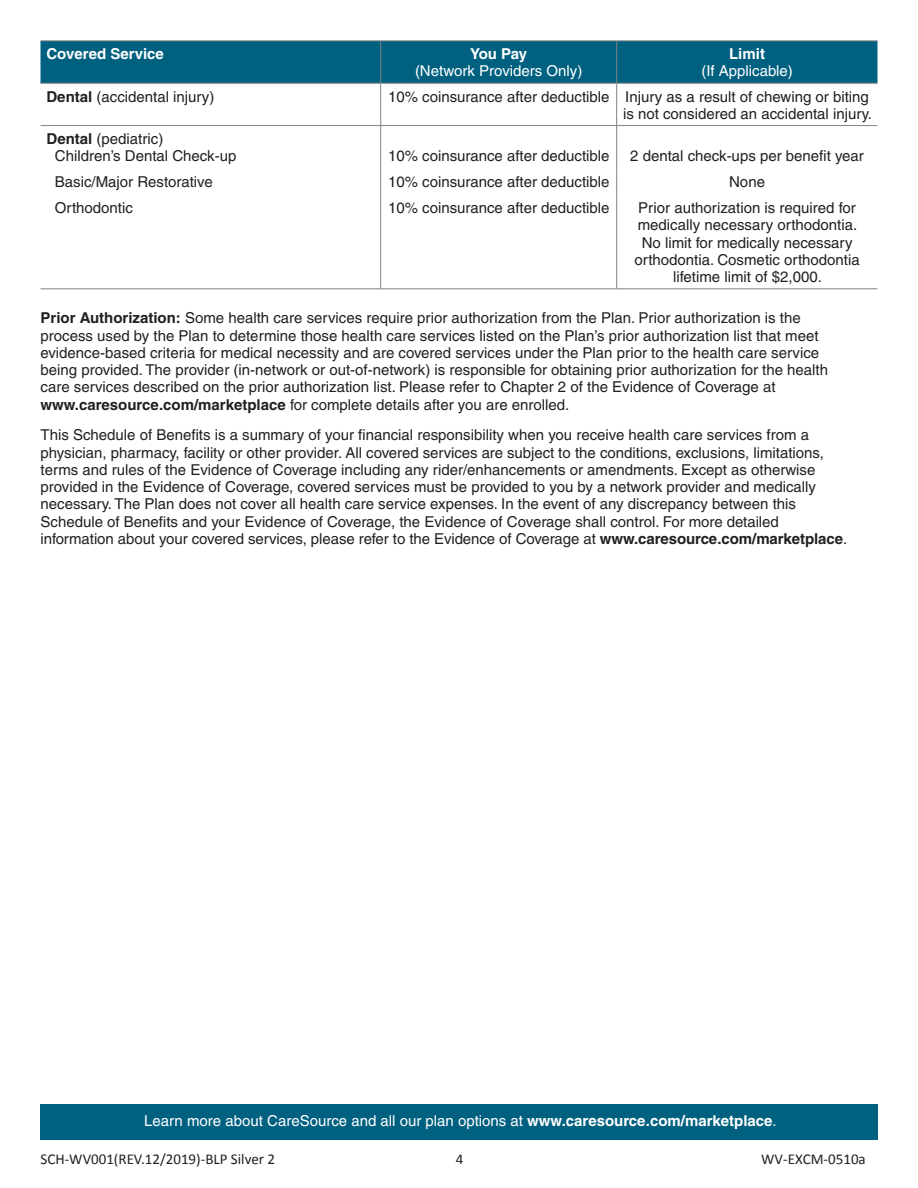
<style>
.page{position:relative;width:918px;height:1188px;background:#fff}
.page>*{position:absolute;margin:0;border:0;box-sizing:border-box;transform-origin:0 0}
.t1{font:15px/17.2px "Helvetica";color:#231f20}
.t2{font:15px "Helvetica";color:#fff}
.t3{font:15px "Calibri";color:#231f20}
.t4{font:700 15px "Helvetica";color:#fff}
.s1{font-weight:700}
</style>
<div class="page">
<div style="left:40px;top:1104px;width:838px;height:36px;background:#006080"></div>
<div style="left:40px;top:41px;width:838px;height:42px;background:#006080"></div>
<hr style="left:40px;top:40px;width:577px;height:1px;background:#808285">
<hr style="left:380px;top:41px;width:1px;height:42px;background:#808285">
<hr style="left:617px;top:40px;width:261px;height:1px;background:#808285">
<hr style="left:616px;top:41px;width:1px;height:42px;background:#808285">
<hr style="left:40px;top:83px;width:577px;height:1px;background:#808285">
<hr style="left:380px;top:84px;width:1px;height:41px;background:#808285">
<hr style="left:617px;top:83px;width:260px;height:1px;background:#808285">
<hr style="left:616px;top:84px;width:1px;height:41px;background:#808285">
<hr style="left:380px;top:126px;width:1px;height:44px;background:#808285">
<hr style="left:616px;top:126px;width:1px;height:44px;background:#808285">
<hr style="left:40px;top:288px;width:837px;height:1px;background:#808285">
<hr style="left:40px;top:125px;width:837px;height:1px;background:#808285">
<svg style="left:380px;top:170px;width:1px;height:26px"></svg>
<svg style="left:616px;top:170px;width:1px;height:26px"></svg>
<hr style="left:380px;top:196px;width:1px;height:92px;background:#808285">
<hr style="left:616px;top:196px;width:1px;height:92px;background:#808285">
<p class="t4" style="left:46px;top:48px;width:119px">Covered Service</p>
<p class="t4" style="left:470px;top:48px;width:58px">You Pay</p>
<p class="t2" style="left:415px;top:66px;width:169px">(Network Providers Only)</p>
<p class="t4" style="left:729px;top:48px;width:37px">Limit</p>
<p class="t2" style="left:701px;top:66px;width:93px">(If Applicable)</p>
<p class="t1" style="left:46px;top:89px;width:169px"><span class="s1">Dental</span> (accidental injury)</p>
<p class="t1" style="left:388px;top:89px;width:486px;text-align:right">10% coinsurance after deductible Injury as a result of chewing or biting is not considered an accidental injury.</p>
<p class="t1" style="left:55px;top:131px;width:183px;text-indent:-8px"><span class="s1">Dental</span> (pediatric)<br>Children’s Dental Check-up</p>
<p class="t1" style="left:388px;top:149px;width:223px">10% coinsurance after deductible</p>
<p class="t1" style="left:630px;top:149px;width:235px">2 dental check-ups per benefit year</p>
<p class="t1" style="left:55px;top:175px;width:159px">Basic/Major Restorative</p>
<p class="t1" style="left:388px;top:175px;width:223px">10% coinsurance after deductible</p>
<p class="t1" style="left:729px;top:175px;width:37px">None</p>
<p class="t1" style="left:55px;top:201px;width:80px">Orthodontic</p>
<p class="t1" style="left:388px;top:201px;width:223px">10% coinsurance after deductible</p>
<p class="t1" style="left:634px;top:201px;width:227px;text-align:center">Prior authorization is required for medically necessary orthodontia.<br>No limit for medically necessary orthodontia. Cosmetic orthodontia lifetime limit of $2,000.</p>
<p class="t1" style="left:41px;top:311px;width:789px"><span class="s1">Prior Authorization:</span> Some health care services require prior authorization from the Plan. Prior authorization is the process used by the Plan to determine those health care services listed on the Plan’s prior authorization list that meet evidence-based criteria for medical necessity and are covered services under the Plan prior to the health care service being provided. The provider (in-network or out-of-network) is responsible for obtaining prior authorization for the health care services described on the prior authorization list. Please refer to Chapter 2 of the Evidence of Coverage at <span class="s1">www.caresource.com/marketplace</span> for complete details after you are enrolled.</p>
<p class="t1" style="left:41px;top:428px;width:808px">This Schedule of Benefits is a summary of your financial responsibility when you receive health care services from a physician, pharmacy, facility or other provider. All covered services are subject to the conditions, exclusions, limitations, terms and rules of the Evidence of Coverage including any rider/enhancements or amendments. Except as otherwise provided in the Evidence of Coverage, covered services must be provided to you by a network provider and medically necessary. The Plan does not cover all health care service expenses. In the event of any discrepancy between this Schedule of Benefits and your Evidence of Coverage, the Evidence of Coverage shall control. For more detailed information about your covered services, please refer to the Evidence of Coverage at <span class="s1">www.caresource.com/marketplace</span>.</p>
<p class="t2" style="left:144px;top:1116px;width:634px">Learn more about CareSource and all our plan options at <span class="s1">www.caresource.com/marketplace</span>.</p>
<p class="t3" style="left:41px;top:1153px;width:236px">SCH-WV001(REV.12/2019)-BLP Silver 2</p>
<p class="t3" style="left:456px;top:1153px;width:9px">4</p>
<p class="t3" style="left:761px;top:1153px;width:106px">WV-EXCM-0510a</p>
</div>
